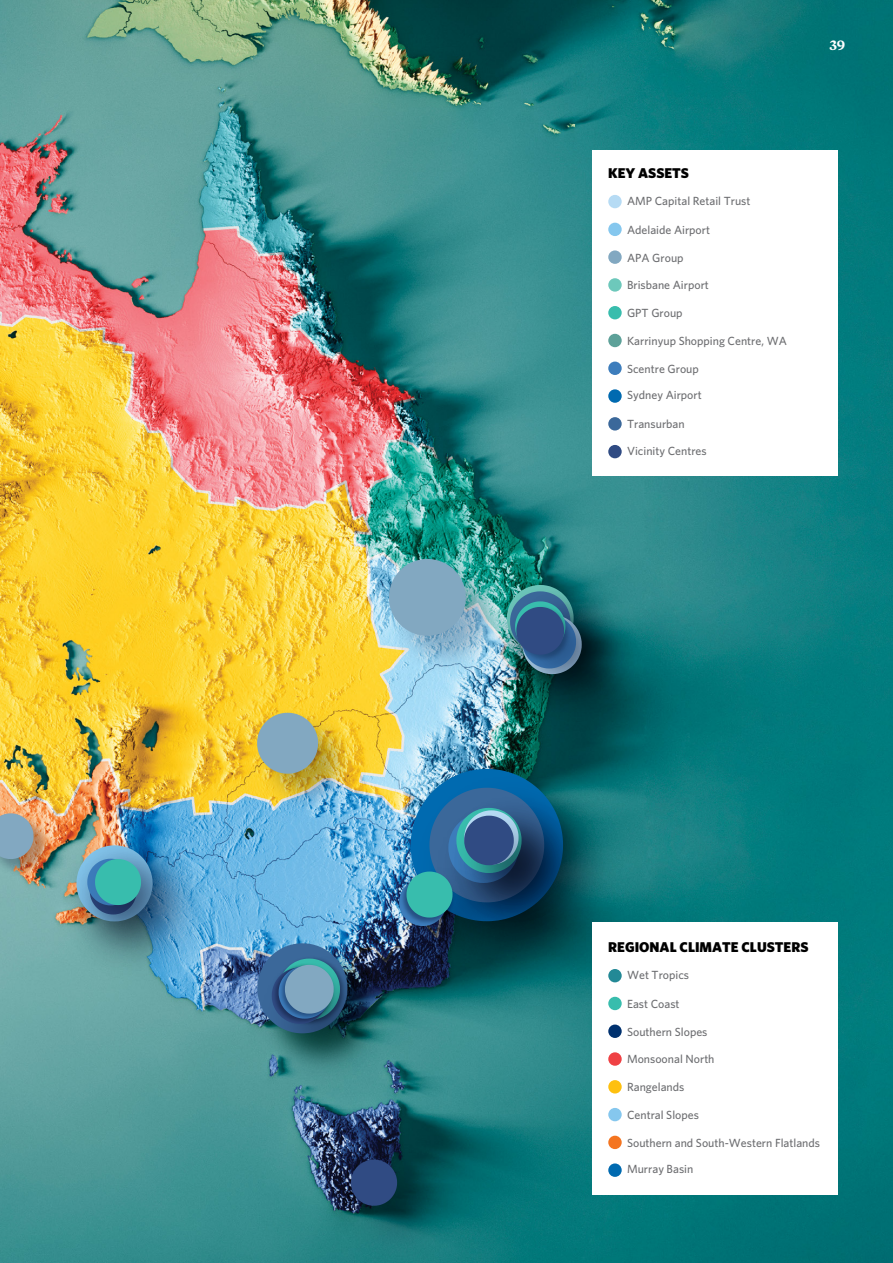
<style>
.page{position:relative;width:893px;height:1263px;background:#fff}
.page>*{position:absolute;margin:0;border:0;box-sizing:border-box;transform-origin:0 0}
.t1{font:900 14.1px "Whitney";color:#000}
.t2{font:600 13.5px "Tiempos Text";color:#fff}
.t3{font:500 11.85px "Whitney";color:#6d6e71}
</style>
<div class="page">
<img style="left:0;top:0;width:893px;height:1263px">
<img style="left:384px;top:741px;width:253px;height:254px">
<img style="left:402px;top:760px;width:217px;height:217px">
<img style="left:521px;top:948px;width:71px;height:9px">
<img style="left:49px;top:818px;width:178px;height:178px">
<img style="left:48px;top:965px;width:149px;height:19px">
<img style="left:379px;top:549px;width:135px;height:135px">
<svg style="left:389px;top:559px;width:77px;height:77px;background:#81acc3"></svg>
<img style="left:247px;top:933px;width:124px;height:7px">
<img style="left:245px;top:940px;width:158px;height:158px">
<img style="left:257px;top:943px;width:90px;height:90px">
<img style="left:480px;top:558px;width:168px;height:168px">
<img style="left:468px;top:560px;width:163px;height:161px">
<img style="left:495px;top:588px;width:161px;height:161px">
<img style="left:490px;top:573px;width:156px;height:156px">
<img style="left:483px;top:569px;width:152px;height:152px">
<img style="left:521px;top:780px;width:75px;height:168px">
<img style="left:247px;top:703px;width:120px;height:119px">
<svg style="left:257px;top:713px;width:61px;height:61px;background:#96aba0"></svg>
<img style="left:563px;top:783px;width:30px;height:156px">
<img style="left:521px;top:788px;width:67px;height:152px">
<img style="left:371px;top:851px;width:150px;height:149px">
<img style="left:0;top:338px;width:10px;height:104px">
<img style="left:324px;top:1132px;width:148px;height:131px">
<svg style="left:351px;top:1159px;width:46px;height:47px;background:#284373"></svg>
<img style="left:398px;top:870px;width:60px;height:58px">
<img style="left:399px;top:769px;width:164px;height:157px">
<img style="left:0;top:811px;width:56px;height:70px">
<svg style="left:0;top:813px;width:34px;height:46px;background:#8fa4b0"></svg>
<img style="left:46px;top:817px;width:17px;height:148px">
<img style="left:63px;top:817px;width:148px;height:148px">
<img style="left:76px;top:845px;width:77px;height:76px">
<img style="left:507px;top:585px;width:75px;height:89px">
<div style="left:592px;top:922px;width:245px;height:273px;background:#fff"></div>
<div style="left:608px;top:997px;width:14px;height:13px;background:#38bdad;border-radius:50%"></div>
<div style="left:608px;top:1024px;width:14px;height:14px;background:#00316f;border-radius:50%"></div>
<div style="left:608px;top:1052px;width:14px;height:14px;background:#ef4144;border-radius:50%"></div>
<div style="left:608px;top:1080px;width:14px;height:13px;background:#fec00f;border-radius:50%"></div>
<div style="left:608px;top:1108px;width:14px;height:13px;background:#85c7ee;border-radius:50%"></div>
<div style="left:608px;top:1136px;width:14px;height:13px;background:#f47521;border-radius:50%"></div>
<div style="left:608px;top:1163px;width:14px;height:14px;background:#006ab0;border-radius:50%"></div>
<div style="left:608px;top:969px;width:14px;height:13px;background:#238996;border-radius:50%"></div>
<div style="left:592px;top:150px;width:245px;height:326px;background:#fff"></div>
<div style="left:608px;top:223px;width:14px;height:13px;background:#85c7ee;border-radius:50%"></div>
<div style="left:608px;top:250px;width:14px;height:14px;background:#82a8c1;border-radius:50%"></div>
<div style="left:608px;top:278px;width:14px;height:14px;background:#6dc8bb;border-radius:50%"></div>
<div style="left:608px;top:306px;width:14px;height:13px;background:#38bdad;border-radius:50%"></div>
<div style="left:608px;top:334px;width:14px;height:13px;background:#5da199;border-radius:50%"></div>
<div style="left:608px;top:362px;width:14px;height:13px;background:#3d7dbc;border-radius:50%"></div>
<div style="left:608px;top:389px;width:14px;height:14px;background:#006ab0;border-radius:50%"></div>
<div style="left:608px;top:195px;width:14px;height:13px;background:#b6dbf4;border-radius:50%"></div>
<div style="left:608px;top:417px;width:14px;height:13px;background:#3b689a;border-radius:50%"></div>
<div style="left:608px;top:445px;width:14px;height:13px;background:#304b83;border-radius:50%"></div>
<p class="t2" style="left:829px;top:36px;width:17px">39</p>
<p class="t1" style="left:608px;top:164px;width:82px">KEY ASSETS</p>
<p class="t3" style="left:627px;top:193px;width:125px">AMP Capital Retail Trust</p>
<p class="t3" style="left:627px;top:222px;width:85px">Adelaide Airport</p>
<p class="t3" style="left:627px;top:250px;width:58px">APA Group</p>
<p class="t3" style="left:627px;top:277px;width:83px">Brisbane Airport</p>
<p class="t3" style="left:627px;top:305px;width:57px">GPT Group</p>
<p class="t3" style="left:627px;top:333px;width:161px">Karrinyup Shopping Centre, WA</p>
<p class="t3" style="left:627px;top:361px;width:73px">Scentre Group</p>
<p class="t3" style="left:627px;top:387px;width:76px">Sydney Airport</p>
<p class="t3" style="left:627px;top:416px;width:59px">Transurban</p>
<p class="t3" style="left:627px;top:443px;width:81px">Vicinity Centres</p>
<p class="t1" style="left:608px;top:938px;width:202px">REGIONAL CLIMATE CLUSTERS</p>
<p class="t3" style="left:627px;top:967px;width:64px">Wet Tropics</p>
<p class="t3" style="left:627px;top:996px;width:54px">East Coast</p>
<p class="t3" style="left:627px;top:1024px;width:82px">Southern Slopes</p>
<p class="t3" style="left:627px;top:1051px;width:89px">Monsoonal North</p>
<p class="t3" style="left:627px;top:1079px;width:59px">Rangelands</p>
<p class="t3" style="left:627px;top:1107px;width:73px">Central Slopes</p>
<p class="t3" style="left:627px;top:1135px;width:195px">Southern and South-Western Flatlands</p>
<p class="t3" style="left:627px;top:1161px;width:68px">Murray Basin</p>
</div>
